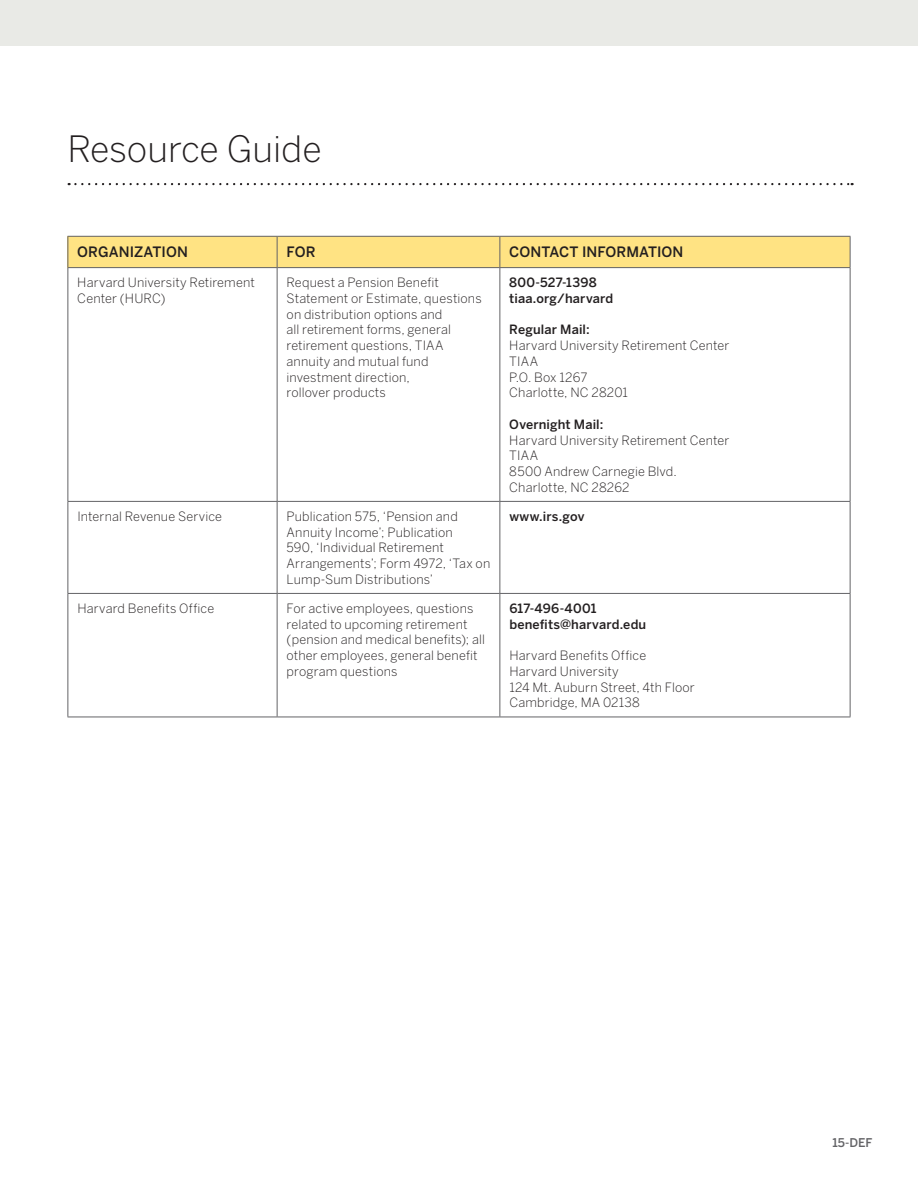
<style>
.page{position:relative;width:918px;height:1188px;background:#fff}
.page>*{position:absolute;margin:0;border:0;box-sizing:border-box;transform-origin:0 0}
.t1{font:300 36px "Benton Sans";color:#231f20}
.t2{font:500 14.25px "Benton Sans";letter-spacing:.005em;color:#231f20}
.t3{font:300 12.75px/15.8px "Benton Sans";letter-spacing:.01em;color:#231f20}
.t4{font:500 12.75px/15.8px "Benton Sans";letter-spacing:.01em;color:#231f20}
.t5{font:500 12px "Benton Sans";color:#636366}
</style>
<div class="page">
<div style="left:0;top:0;width:918px;height:46px;background:#e9eae6"></div>
<svg style="left:69px;top:183px;width:784px;height:2px"></svg>
<div style="left:68px;top:236px;width:209px;height:32px;background:#ffe383"></div>
<div style="left:277px;top:236px;width:223px;height:32px;background:#ffe383"></div>
<div style="left:500px;top:236px;width:350px;height:32px;background:#ffe383"></div>
<hr style="left:68px;top:236px;width:209px;height:1px;background:#636366">
<hr style="left:68px;top:237px;width:1px;height:30px;background:#636366">
<hr style="left:277px;top:236px;width:223px;height:1px;background:#636366">
<hr style="left:277px;top:237px;width:1px;height:30px;background:#636366">
<hr style="left:500px;top:236px;width:350px;height:1px;background:#636366">
<hr style="left:500px;top:237px;width:1px;height:30px;background:#636366">
<hr style="left:850px;top:237px;width:1px;height:30px;background:#636366">
<hr style="left:68px;top:267px;width:209px;height:1px;background:#636366">
<hr style="left:68px;top:268px;width:1px;height:233px;background:#636366">
<hr style="left:277px;top:267px;width:223px;height:1px;background:#636366">
<hr style="left:277px;top:268px;width:1px;height:233px;background:#636366">
<hr style="left:500px;top:267px;width:350px;height:1px;background:#636366">
<hr style="left:500px;top:268px;width:1px;height:233px;background:#636366">
<hr style="left:850px;top:268px;width:1px;height:233px;background:#636366">
<hr style="left:68px;top:501px;width:209px;height:1px;background:#636366">
<hr style="left:68px;top:502px;width:1px;height:91px;background:#636366">
<hr style="left:277px;top:501px;width:223px;height:1px;background:#636366">
<hr style="left:277px;top:502px;width:1px;height:91px;background:#636366">
<hr style="left:500px;top:501px;width:350px;height:1px;background:#636366">
<hr style="left:500px;top:502px;width:1px;height:91px;background:#636366">
<hr style="left:850px;top:502px;width:1px;height:91px;background:#636366">
<hr style="left:68px;top:593px;width:209px;height:1px;background:#636366">
<hr style="left:68px;top:594px;width:1px;height:123px;background:#636366">
<hr style="left:277px;top:593px;width:223px;height:1px;background:#636366">
<hr style="left:277px;top:594px;width:1px;height:123px;background:#636366">
<hr style="left:500px;top:593px;width:350px;height:1px;background:#636366">
<hr style="left:500px;top:594px;width:1px;height:123px;background:#636366">
<hr style="left:850px;top:594px;width:1px;height:123px;background:#636366">
<hr style="left:68px;top:717px;width:209px;height:1px;background:#636366">
<hr style="left:277px;top:717px;width:223px;height:1px;background:#636366">
<hr style="left:500px;top:717px;width:350px;height:1px;background:#636366">
<h1 class="t1" style="left:68px;top:128px;width:256px">Resource Guide</h1>
<p class="t2" style="left:77px;top:243px;width:112px">ORGANIZATION</p>
<p class="t2" style="left:287px;top:243px;width:30px">FOR</p>
<p class="t2" style="left:509px;top:243px;width:176px">CONTACT INFORMATION</p>
<p class="t3" style="left:77px;top:275px;width:179px">Harvard University Retirement<br>Center (HURC)</p>
<p class="t3" style="left:287px;top:275px;width:197px">Request a Pension Benefit<br>Statement or Estimate, questions on distribution options and<br>all retirement forms, general retirement questions, TIAA annuity and mutual fund investment direction,<br>rollover products</p>
<p class="t4" style="left:509px;top:275px;width:106px">800-527-1398 tiaa.org/harvard</p>
<p class="t4" style="left:509px;top:322px;width:82px">Regular Mail:</p>
<p class="t3" style="left:509px;top:338px;width:222px">Harvard University Retirement Center</p>
<p class="t3" style="left:509px;top:353px;width:30px">TIAA</p>
<p class="t3" style="left:509px;top:369px;width:120px">P.O. Box 1267<br>Charlotte, NC 28201</p>
<p class="t4" style="left:509px;top:416px;width:96px">Overnight Mail:</p>
<p class="t3" style="left:509px;top:432px;width:222px">Harvard University Retirement Center</p>
<p class="t3" style="left:509px;top:448px;width:30px">TIAA</p>
<p class="t3" style="left:509px;top:464px;width:169px">8500 Andrew Carnegie Blvd.<br>Charlotte, NC 28262</p>
<p class="t3" style="left:77px;top:508px;width:146px">Internal Revenue Service</p>
<p class="t3" style="left:287px;top:508px;width:205px">Publication 575, ‘Pension and<br>Annuity Income’; Publication<br>590, ‘Individual Retirement<br>Arrangements’; Form 4972, ‘Tax on<br>Lump-Sum Distributions’</p>
<p class="t4" style="left:509px;top:508px;width:77px">www.irs.gov</p>
<p class="t3" style="left:77px;top:600px;width:138px">Harvard Benefits Office</p>
<p class="t3" style="left:287px;top:600px;width:200px">For active employees, questions related to upcoming retirement (pension and medical benefits); all other employees, general benefit program questions</p>
<p class="t4" style="left:509px;top:600px;width:138px">617-496-4001 benefits@harvard.edu</p>
<p class="t3" style="left:509px;top:648px;width:187px">Harvard Benefits Office<br>Harvard University<br>124 Mt. Auburn Street, 4th Floor<br>Cambridge, MA 02138</p>
<p class="t5" style="left:832px;top:1136px;width:41px">15-DEF</p>
</div>
